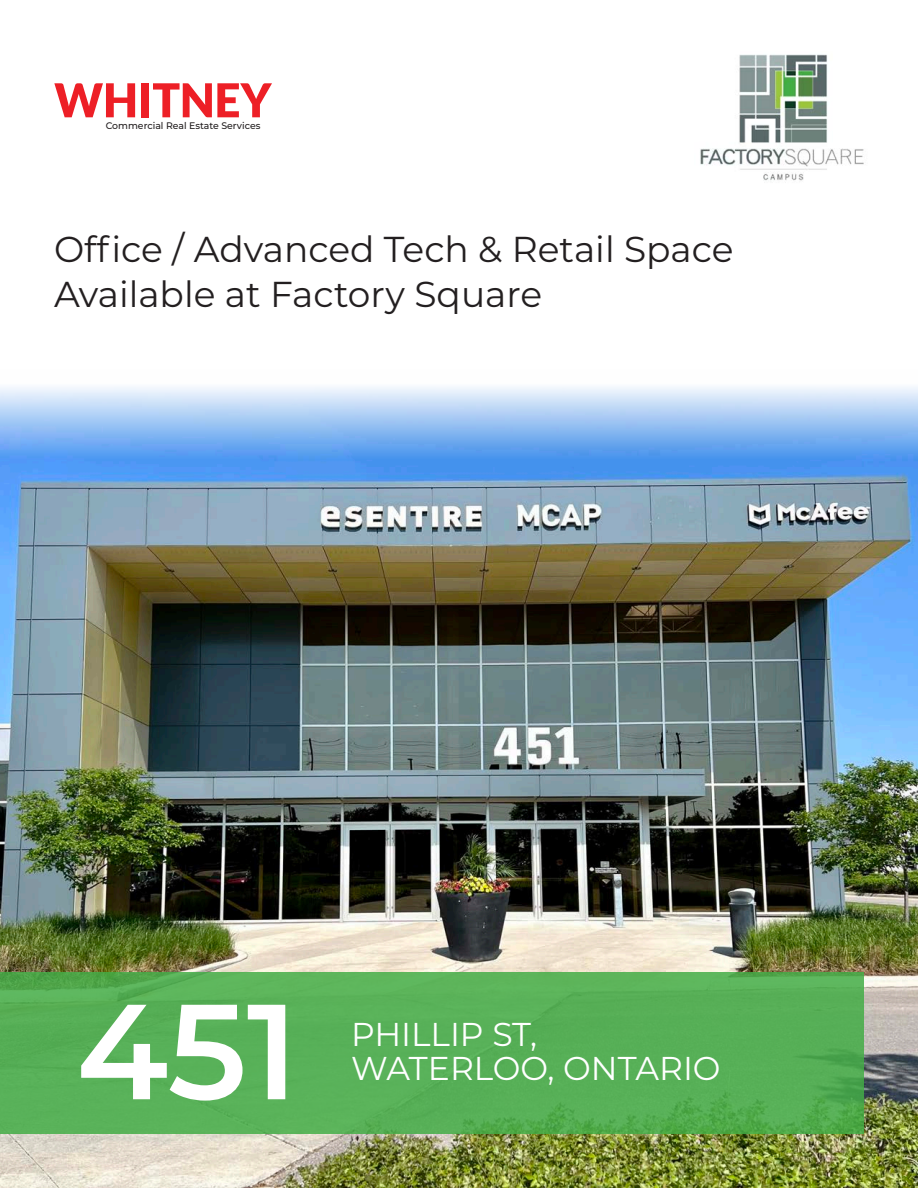
<style>
.page{position:relative;width:918px;height:1188px;background:#fff}
.page>*{position:absolute;margin:0;border:0;box-sizing:border-box;transform-origin:0 0}
.t1{font:600 135px "Montserrat";color:#fff}
.t2{font:36px/45px "Montserrat";color:#231f20}
.t3{font:33px "Montserrat";color:#fff}
.t4{font:500 9.45px "Montserrat";color:#211d1e}
</style>
<div class="page">
<img style="left:0;top:387px;width:918px;height:801px">
<svg style="left:54px;top:83px;width:81px;height:34px"></svg>
<div style="left:141px;top:83px;width:8px;height:34px;background:#ed1f26"></div>
<svg style="left:153px;top:83px;width:119px;height:34px"></svg>
<div style="left:0;top:972px;width:864px;height:162px;background:#58b158"></div>
<img style="left:700px;top:54px;width:164px;height:127px">
<p class="t4" style="left:106px;top:119px;width:156px">Commercial Real Estate Services</p>
<p class="t2" style="left:54px;top:225px;width:681px">Office / Advanced Tech &amp; Retail Space<br>Available at Factory Square</p>
<p class="t1" style="left:77px;top:956px;width:223px">451</p>
<p class="t3" style="left:351px;top:1011px;width:188px">PHILLIP ST,</p>
<p class="t3" style="left:351px;top:1046px;width:371px">WATERLOO, ONTARIO</p>
</div>
